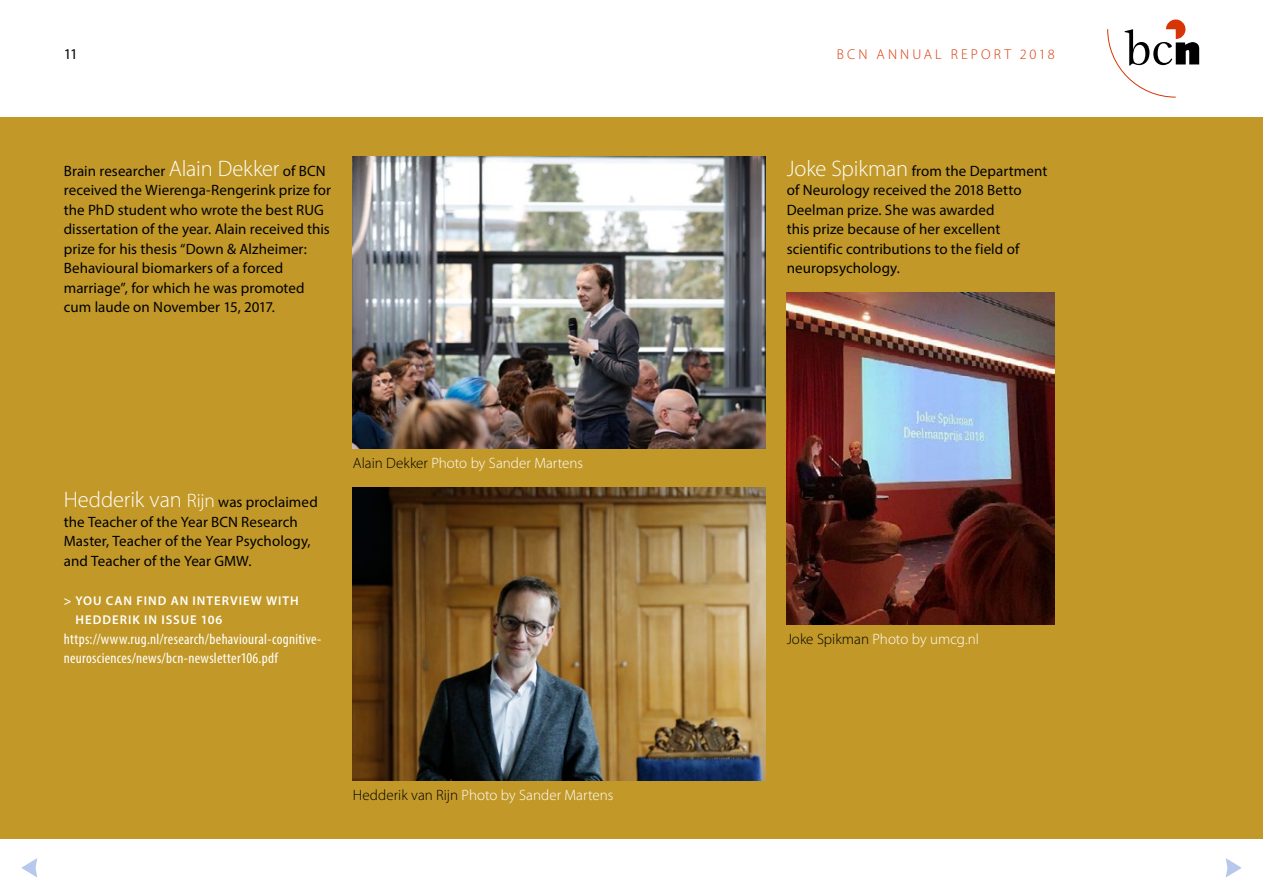
<style>
.page{position:relative;width:1263px;height:893px;background:#fff}
.page>*{position:absolute;margin:0;border:0;box-sizing:border-box;transform-origin:0 0}
.t1{font:15px/19.5px "Myriad Pro";letter-spacing:.005em;color:#000}
.t2{font:300 15px "Myriad Pro";color:#fff}
.t3{font:condensed 15px/19.5px "Myriad Pro";letter-spacing:.02em;color:#fff}
.t4{font:300 14.25px "Myriad Pro";letter-spacing:.215em;color:#d83507}
.t5{font:600 12.75px/19.5px "Myriad Pro";letter-spacing:.08em;color:#fff}
.s1{font-weight:300;font-size:22.5px;color:#fff}
.s2{font-weight:300;font-size:19.5px;color:#fff}
.s3{color:#000}
</style>
<div class="page">
<div style="left:0;top:117px;width:1263px;height:722px;background:#c29928"></div>
<svg style="left:1107px;top:20px;width:92px;height:78px"></svg>
<img style="left:353px;top:488px;width:412px;height:292px">
<img style="left:353px;top:156px;width:412px;height:292px">
<img style="left:787px;top:293px;width:267px;height:331px">
<svg style="left:21px;top:858px;width:16px;height:20px"></svg>
<svg style="left:1226px;top:858px;width:16px;height:20px"></svg>
<p class="t1" style="left:64px;top:43px;width:15px">11</p>
<p class="t4" style="left:837px;top:45px;width:219px">BCN ANNUAL REPORT 2018</p>
<p class="t1" style="left:64px;top:160px;width:269px">Brain researcher <span class="s1">Alain Dekker</span> of BCN received the Wierenga-Rengerink prize for the PhD student who wrote the best RUG dissertation of the year. Alain received this prize for his thesis “Down &amp; Alzheimer:<br>Behavioural biomarkers of a forced marriage”, for which he was promoted cum laude on November 15, 2017.</p>
<p class="t1" style="left:64px;top:492px;width:256px"><span class="s1">Hedderik van</span> <span class="s2">Rijn</span> was proclaimed the Teacher of the Year BCN Research Master, Teacher of the Year Psychology, and Teacher of the Year GMW.</p>
<p class="t5" style="left:76px;top:590px;width:225px;text-indent:-12px">&gt; YOU CAN FIND AN INTERVIEW WITH<br>HEDDERIK IN ISSUE 106</p>
<p class="t3" style="left:64px;top:629px;width:259px">https://www.rug.nl/research/behavioural-cognitive&shy;neurosciences/news/bcn-newsletter106.pdf</p>
<p class="t2" style="left:353px;top:454px;width:232px"><span class="s3">Alain Dekker</span> Photo by Sander Martens</p>
<p class="t2" style="left:353px;top:785px;width:262px"><span class="s3">Hedderik van Rijn</span> Photo by Sander Martens</p>
<p class="t1" style="left:787px;top:160px;width:262px"><span class="s1">Joke Spikman</span> from the Department of Neurology received the 2018 Betto<br>Deelman prize. She was awarded<br>this prize because of her excellent scientific contributions to the field of neuropsychology.</p>
<p class="t2" style="left:787px;top:629px;width:194px"><span class="s3">Joke Spikman</span> Photo by umcg.nl</p>
</div>
